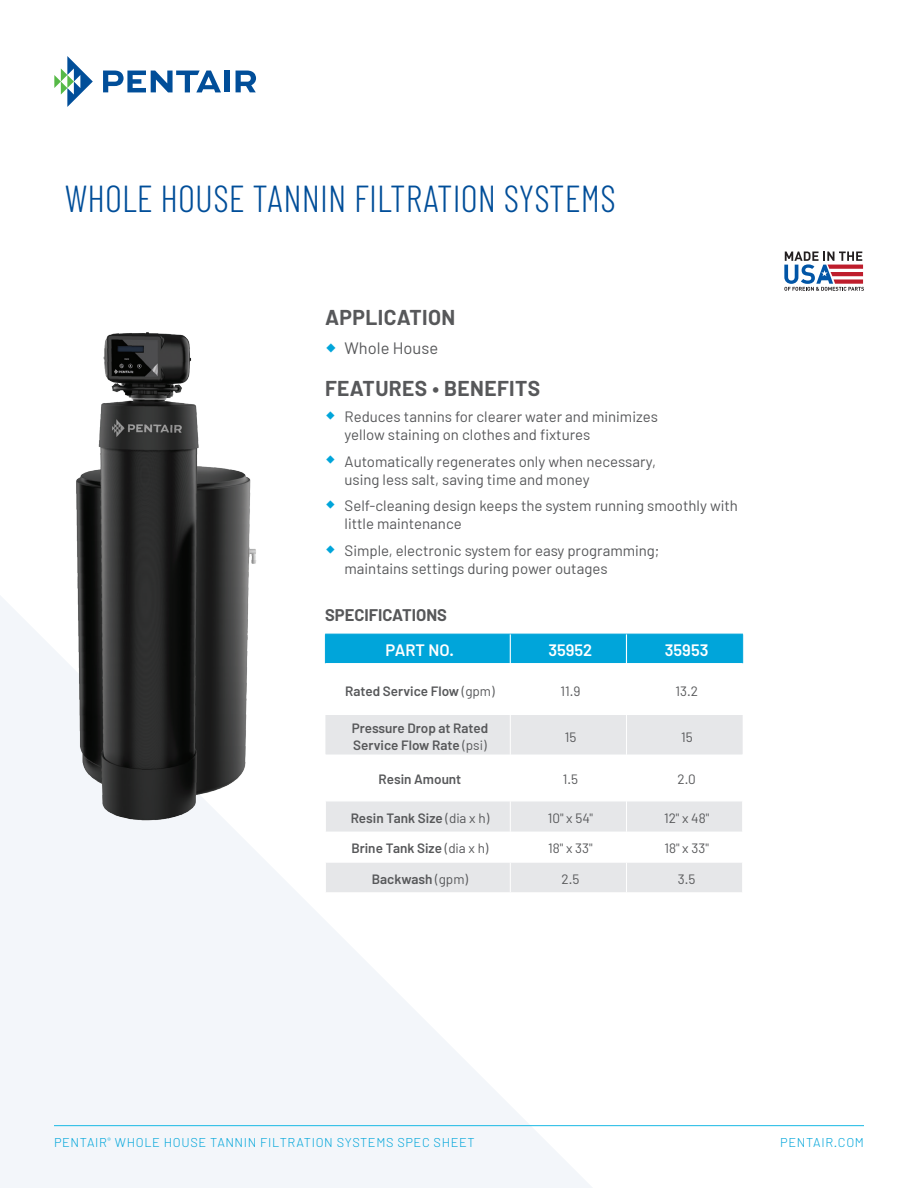
<style>
.page{position:relative;width:918px;height:1188px;background:#fff}
.page>*{position:absolute;margin:0;border:0;box-sizing:border-box;transform-origin:0 0}
.Brand_Name_Line_NS{font:300 37.5px "Barlow Condensed";color:#014e99}
.BodyCopy{font:700 21px "Barlow";letter-spacing:.02em;color:#57585a}
.t1{font:600 16.5px "Barlow";color:#fff}
.BodyCopy-2{font:700 16.5px "Barlow";color:#57585a}
.BodyCopy-3{font:16.5px "Barlow";color:#57585a}
.BodyCopy-4{font:15px/18px "Barlow";color:#57585a}
.t2{font:600 13.5px/16.2px "Barlow";color:#57585a}
.t3{font:13.5px "Barlow";color:#57585a}
.Descriptor_InfoLine{font:300 12.75px "Barlow";letter-spacing:.05em;color:#00a5da}
.s1{font-weight:400}
</style>
<div class="page">
<svg style="left:0;top:633px;width:608px;height:555px;fill:#f3f6fa"></svg>
<hr style="left:54px;top:1125px;width:810px;height:1px;background:#19b9e4">
<svg style="left:784px;top:252px;width:80px;height:39px"></svg>
<svg style="left:54px;top:56px;width:39px;height:51px"></svg>
<svg style="left:103px;top:71px;width:118px;height:21px"></svg>
<div style="left:225px;top:71px;width:5px;height:21px;background:#014e99"></div>
<svg style="left:236px;top:71px;width:20px;height:21px"></svg>
<svg style="left:325px;top:663px;width:418px;height:52px"></svg>
<svg style="left:325px;top:715px;width:418px;height:178px;fill:#e6e7e9"></svg>
<div style="left:325px;top:634px;width:418px;height:29px;background:#00a5da"></div>
<hr style="left:510px;top:663px;width:1px;height:52px;background:#fff">
<hr style="left:626px;top:663px;width:1px;height:52px;background:#fff">
<hr style="left:510px;top:715px;width:1px;height:40px;background:#fff">
<hr style="left:626px;top:715px;width:1px;height:40px;background:#fff">
<hr style="left:325px;top:755px;width:1px;height:46px;background:#fff">
<hr style="left:510px;top:755px;width:1px;height:46px;background:#fff">
<hr style="left:626px;top:755px;width:1px;height:46px;background:#fff">
<hr style="left:742px;top:755px;width:1px;height:46px;background:#fff">
<hr style="left:325px;top:801px;width:1px;height:31px;background:#fff">
<hr style="left:325px;top:801px;width:185px;height:1px;background:#fff">
<hr style="left:510px;top:801px;width:116px;height:1px;background:#fff">
<hr style="left:626px;top:801px;width:117px;height:1px;background:#fff">
<hr style="left:510px;top:801px;width:1px;height:31px;background:#fff">
<hr style="left:626px;top:801px;width:1px;height:31px;background:#fff">
<hr style="left:742px;top:801px;width:1px;height:31px;background:#fff">
<hr style="left:325px;top:862px;width:1px;height:31px;background:#fff">
<hr style="left:510px;top:862px;width:1px;height:31px;background:#fff">
<hr style="left:626px;top:862px;width:1px;height:31px;background:#fff">
<hr style="left:742px;top:862px;width:1px;height:31px;background:#fff">
<hr style="left:325px;top:893px;width:185px;height:1px;background:#fff">
<hr style="left:510px;top:893px;width:116px;height:1px;background:#fff">
<hr style="left:325px;top:832px;width:1px;height:30px;background:#fff">
<hr style="left:510px;top:832px;width:1px;height:30px;background:#fff">
<hr style="left:626px;top:832px;width:1px;height:30px;background:#fff">
<hr style="left:742px;top:832px;width:1px;height:30px;background:#fff">
<hr style="left:325px;top:862px;width:185px;height:1px;background:#fff">
<hr style="left:510px;top:862px;width:116px;height:1px;background:#fff">
<hr style="left:626px;top:862px;width:117px;height:1px;background:#fff">
<img style="left:0;top:332px;width:311px;height:507px">
<p class="Brand_Name_Line_NS" style="left:65px;top:175px;width:553px">WHOLE HOUSE TANNIN FILTRATION SYSTEMS</p>
<p class="BodyCopy" style="left:325px;top:304px;width:132px">APPLICATION</p>
<p class="BodyCopy-3" style="left:345px;top:338px;width:95px">Whole House</p>
<p class="BodyCopy" style="left:325px;top:375px;width:217px">FEATURES • BENEFITS</p>
<p class="BodyCopy-4" style="left:345px;top:407px;width:315px">Reduces tannins for clearer water and minimizes yellow staining on clothes and fixtures</p>
<p class="BodyCopy-4" style="left:345px;top:452px;width:313px">Automatically regenerates only when necessary, using less salt, saving time and money</p>
<p class="BodyCopy-4" style="left:345px;top:497px;width:395px">Self-cleaning design keeps the system running smoothly with little maintenance</p>
<p class="BodyCopy-4" style="left:345px;top:541px;width:317px">Simple, electronic system for easy programming; maintains settings during power outages</p>
<p class="BodyCopy-2" style="left:325px;top:605px;width:123px">SPECIFICATIONS</p>
<p class="t1" style="left:386px;top:640px;width:70px">PART NO.</p>
<p class="t1" style="left:548px;top:640px;width:46px">35952</p>
<p class="t1" style="left:665px;top:640px;width:45px">35953</p>
<p class="t2" style="left:345px;top:683px;width:151px">Rated Service Flow <span class="s1">(gpm)</span></p>
<p class="t3" style="left:560px;top:683px;width:22px">11.9</p>
<p class="t3" style="left:676px;top:683px;width:24px">13.2</p>
<p class="t2" style="left:352px;top:720px;width:138px">Pressure Drop at Rated<br>Service Flow Rate <span class="s1">(psi)</span></p>
<p class="t3" style="left:565px;top:728px;width:13px">15</p>
<p class="t3" style="left:681px;top:728px;width:13px">15</p>
<p class="t2" style="left:379px;top:771px;width:84px">Resin Amount</p>
<p class="t3" style="left:563px;top:771px;width:17px">1.5</p>
<p class="t3" style="left:678px;top:771px;width:20px">2.0</p>
<p class="t2" style="left:351px;top:810px;width:140px">Resin Tank Size <span class="s1">(dia x h)</span></p>
<p class="t3" style="left:548px;top:810px;width:47px">10" x 54"</p>
<p class="t3" style="left:664px;top:810px;width:47px">12" x 48"</p>
<p class="t2" style="left:351px;top:840px;width:139px">Brine Tank Size <span class="s1">(dia x h)</span></p>
<p class="t3" style="left:548px;top:840px;width:46px">18" x 33"</p>
<p class="t3" style="left:664px;top:840px;width:46px">18" x 33"</p>
<p class="t2" style="left:372px;top:871px;width:98px">Backwash <span class="s1">(gpm)</span></p>
<p class="t3" style="left:562px;top:871px;width:19px">2.5</p>
<p class="t3" style="left:678px;top:871px;width:19px">3.5</p>
<p class="Descriptor_InfoLine" style="left:54px;top:1134px;width:422px">PENTAIR<sup>®</sup> WHOLE HOUSE TANNIN FILTRATION SYSTEMS SPEC SHEET</p>
<p class="Descriptor_InfoLine" style="left:780px;top:1134px;width:85px">PENTAIR.COM</p>
</div>
